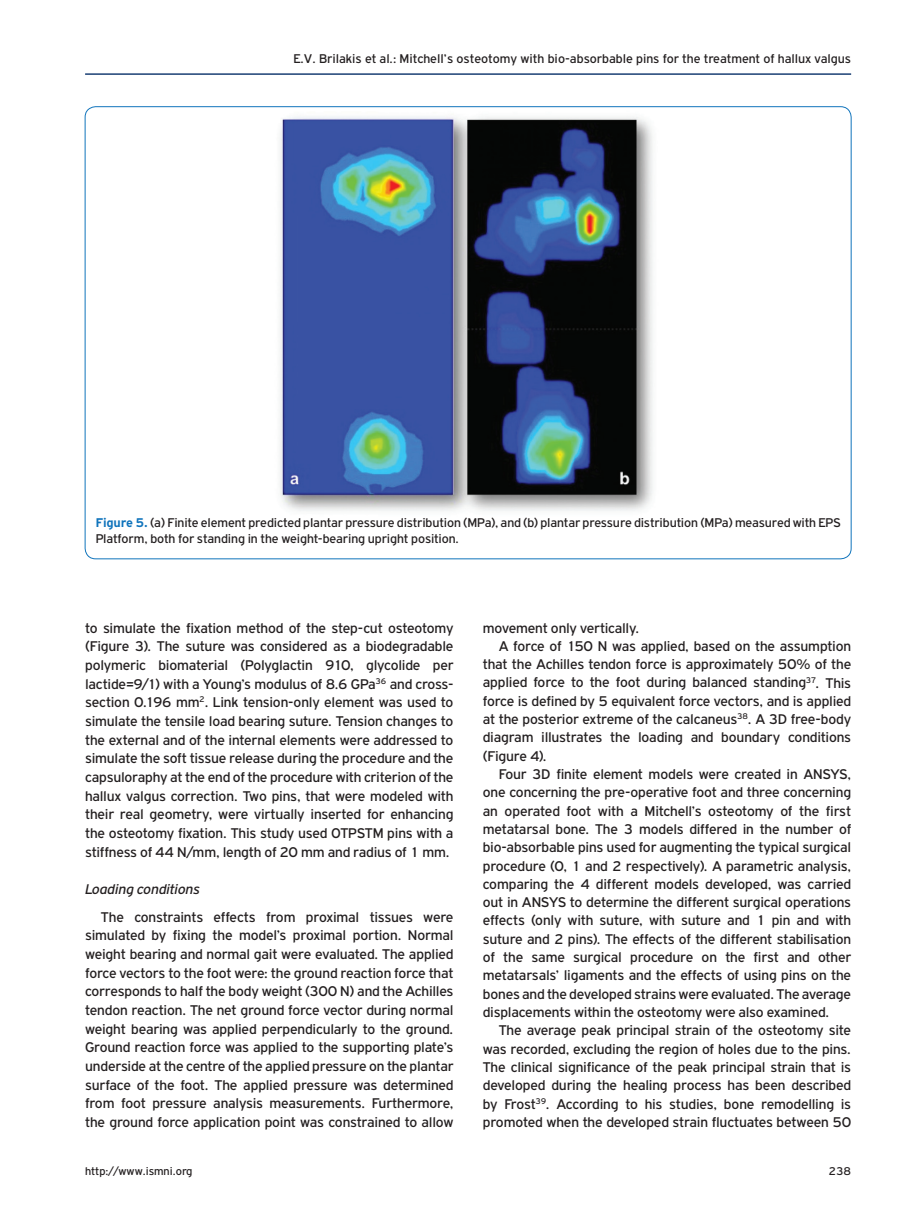
<style>
.page{position:relative;width:915px;height:1212px;background:#fff}
.page>*{position:absolute;margin:0;border:0;box-sizing:border-box;transform-origin:0 0}
.t1{font:15px/18.6px "PF Highway Gothic";letter-spacing:-.01em;color:#231f20;text-align:justify}
.t2{font:italic 15px "PF Highway Gothic";letter-spacing:-.005em;color:#231f20}
.t3{font:13.5px/16.2px "PF Highway Gothic";letter-spacing:-.005em;color:#231f20}
.t4{font:12px "PF Highway Gothic";color:#231f20}
.s1{font-weight:700;color:#1074bc}
</style>
<div class="page">
<hr style="left:85px;top:73px;width:765px;height:2px;background:#1a3f74">
<img style="left:280px;top:116px;width:373px;height:395px">
<p class="t3" style="left:293px;top:50px;width:559px">E.V. Brilakis et al.: Mitchell’s osteotomy with bio-absorbable pins for the treatment of hallux valgus</p>
<p class="t3" style="left:96px;top:514px;width:746px"><span class="s1">Figure 5.</span> (a) Finite element predicted plantar pressure distribution (MPa), and (b) plantar pressure distribution (MPa) measured with EPS<br>Platform, both for standing in the weight-bearing upright position.</p>
<p class="t1" style="left:85px;top:618px;width:370px">to simulate the fixation method of the step-cut osteotomy (Figure 3). The suture was considered as a biodegradable polymeric biomaterial (Polyglactin 910, glycolide per lactide=9/1) with a Young’s modulus of 8.6 GPa<sup>36</sup> and cross&shy;section 0.196 mm<sup>2</sup>. Link tension-only element was used to simulate the tensile load bearing suture. Tension changes to the external and of the internal elements were addressed to simulate the soft tissue release during the procedure and the capsuloraphy at the end of the procedure with criterion of the hallux valgus correction. Two pins, that were modeled with their real geometry, were virtually inserted for enhancing the osteotomy fixation. This study used OTPSTM pins with a stiffness of 44 N/mm, length of 20 mm and radius of 1 mm.</p>
<p class="t2" style="left:85px;top:881px;width:116px">Loading conditions</p>
<p class="t1" style="left:85px;top:907px;width:370px;text-indent:16px">The constraints effects from proximal tissues were simulated by fixing the model’s proximal portion. Normal weight bearing and normal gait were evaluated. The applied force vectors to the foot were: the ground reaction force that corresponds to half the body weight (300 N) and the Achilles tendon reaction. The net ground force vector during normal weight bearing was applied perpendicularly to the ground.<br>Ground reaction force was applied to the supporting plate’s underside at the centre of the applied pressure on the plantar surface of the foot. The applied pressure was determined from foot pressure analysis measurements. Furthermore, the ground force application point was constrained to allow</p>
<p class="t1" style="left:482px;top:618px;width:158px">movement only vertically.</p>
<p class="t1" style="left:498px;top:636px;width:354px">A force of 150 N was applied, based on the assumption</p>
<p class="t1" style="left:482px;top:655px;width:370px">that the Achilles tendon force is approximately 50% of the</p>
<p class="t1" style="left:482px;top:673px;width:370px">applied force to the foot during balanced standing<sup>37</sup>. This</p>
<p class="t1" style="left:482px;top:691px;width:369px">force is defined by 5 equivalent force vectors, and is applied</p>
<p class="t1" style="left:482px;top:710px;width:369px">at the posterior extreme of the calcaneus<sup>38</sup>. A 3D free-body</p>
<p class="t1" style="left:482px;top:728px;width:370px">diagram illustrates the loading and boundary conditions</p>
<p class="t1" style="left:482px;top:746px;width:65px">(Figure 4).</p>
<p class="t1" style="left:498px;top:765px;width:354px">Four 3D finite element models were created in ANSYS,</p>
<p class="t1" style="left:482px;top:783px;width:369px">one concerning the pre-operative foot and three concerning</p>
<p class="t1" style="left:482px;top:801px;width:369px">an operated foot with a Mitchell’s osteotomy of the first</p>
<p class="t1" style="left:482px;top:820px;width:370px">metatarsal bone. The 3 models differed in the number of</p>
<p class="t1" style="left:482px;top:838px;width:370px">bio-absorbable pins used for augmenting the typical surgical</p>
<p class="t1" style="left:482px;top:856px;width:370px">procedure (0, 1 and 2 respectively). A parametric analysis,</p>
<p class="t1" style="left:482px;top:874px;width:369px">comparing the 4 different models developed, was carried</p>
<p class="t1" style="left:482px;top:893px;width:370px">out in ANSYS to determine the different surgical operations</p>
<p class="t1" style="left:482px;top:911px;width:369px">effects (only with suture, with suture and 1 pin and with</p>
<p class="t1" style="left:482px;top:929px;width:370px">suture and 2 pins). The effects of the different stabilisation</p>
<p class="t1" style="left:482px;top:948px;width:370px">of the same surgical procedure on the first and other</p>
<p class="t1" style="left:482px;top:966px;width:370px">metatarsals’ ligaments and the effects of using pins on the</p>
<p class="t1" style="left:482px;top:984px;width:369px">bones and the developed strains were evaluated. The average</p>
<p class="t1" style="left:482px;top:1003px;width:348px">displacements within the osteotomy were also examined.</p>
<p class="t1" style="left:498px;top:1021px;width:354px">The average peak principal strain of the osteotomy site</p>
<p class="t1" style="left:482px;top:1039px;width:369px">was recorded, excluding the region of holes due to the pins.</p>
<p class="t1" style="left:482px;top:1057px;width:370px">The clinical significance of the peak principal strain that is</p>
<p class="t1" style="left:482px;top:1076px;width:369px">developed during the healing process has been described</p>
<p class="t1" style="left:482px;top:1094px;width:369px">by Frost<sup>39</sup>. According to his studies, bone remodelling is</p>
<p class="t1" style="left:482px;top:1113px;width:370px">promoted when the developed strain fluctuates between 50</p>
<p class="t4" style="left:85px;top:1165px;width:109px">http://www.ismni.org</p>
<p class="t4" style="left:828px;top:1165px;width:24px">238</p>
</div>
